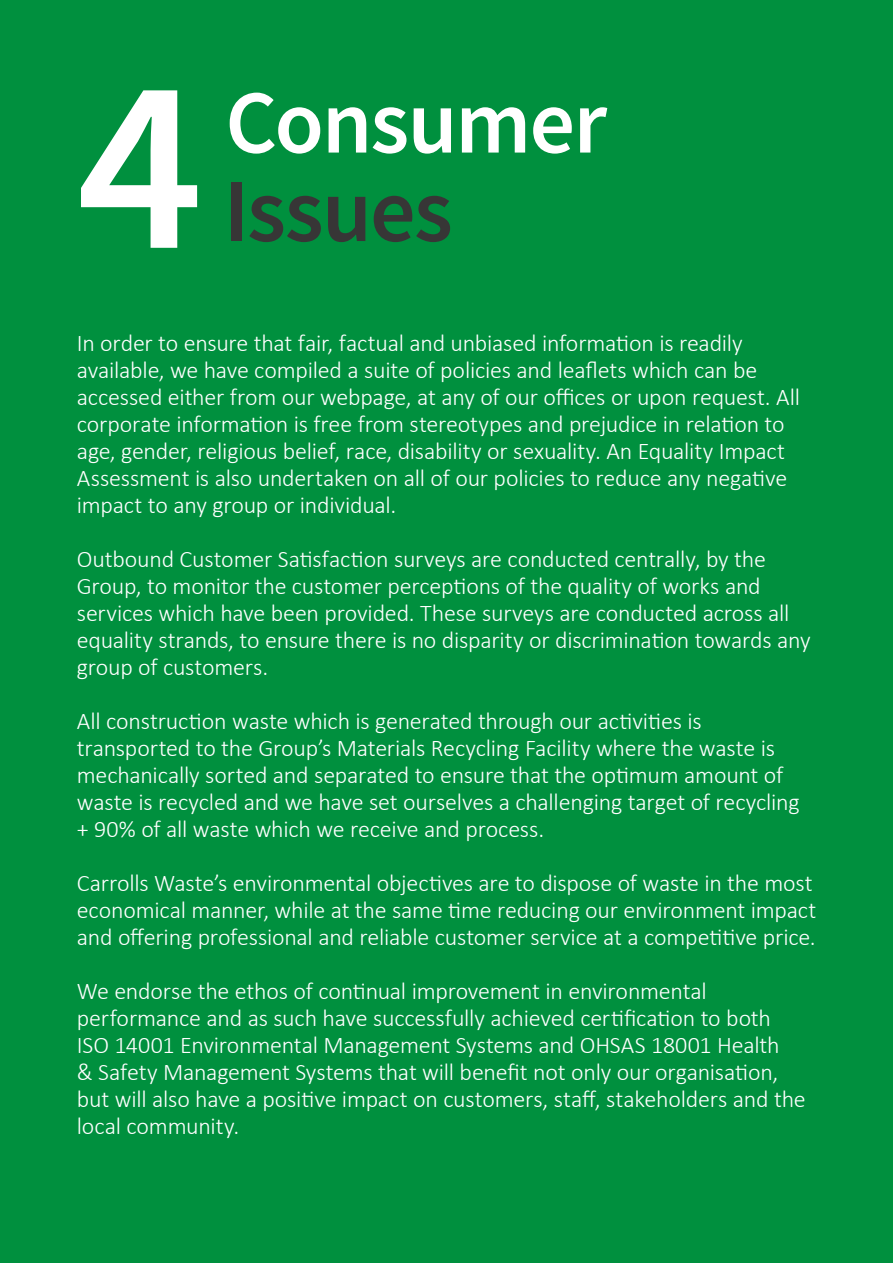
<style>
.page{position:relative;width:893px;height:1263px;background:#00903e}
.page>*{position:absolute;margin:0;border:0;box-sizing:border-box;transform-origin:0 0}
.t1{font:600 247.5px "Source Sans Pro";color:#fff}
.t2{font:600 90px "Source Sans Pro";letter-spacing:-.02em;color:#fff}
.t3{font:600 90px "Source Sans Pro";letter-spacing:-.02em;color:#373636}
.t4{font:300 24px/27px "Calibri";letter-spacing:-.01em;color:#fff}
</style>
<div class="page">
<h1 class="t1" style="left:77px;top:9px;width:128px">4</h1>
<h2 class="t2" style="left:225px;top:66px;width:383px">Consumer</h2>
<h2 class="t3" style="left:224px;top:154px;width:230px">Issues</h2>
<p class="t4" style="left:77px;top:328px;width:725px">In order to ensure that fair, factual and unbiased information is readily available, we have compiled a suite of policies and leaflets which can be accessed either from our webpage, at any of our offices or upon request. All corporate information is free from stereotypes and prejudice in relation to age, gender, religious belief, race, disability or sexuality. An Equality Impact Assessment is also undertaken on all of our policies to reduce any negative impact to any group or individual.</p>
<p class="t4" style="left:77px;top:544px;width:735px">Outbound Customer Satisfaction surveys are conducted centrally, by the Group, to monitor the customer perceptions of the quality of works and services which have been provided. These surveys are conducted across all equality strands, to ensure there is no disparity or discrimination towards any group of customers.</p>
<p class="t4" style="left:77px;top:706px;width:724px">All construction waste which is generated through our activities is transported to the Group’s Materials Recycling Facility where the waste is mechanically sorted and separated to ensure that the optimum amount of waste is recycled and we have set ourselves a challenging target of recycling + 90% of all waste which we receive and process.</p>
<p class="t4" style="left:77px;top:868px;width:741px">Carrolls Waste’s environmental objectives are to dispose of waste in the most economical manner, while at the same time reducing our environment impact and offering professional and reliable customer service at a competitive price.</p>
<p class="t4" style="left:77px;top:976px;width:730px">We endorse the ethos of continual improvement in environmental performance and as such have successfully achieved certification to both ISO 14001 Environmental Management Systems and OHSAS 18001 Health<br>&amp; Safety Management Systems that will benefit not only our organisation, but will also have a positive impact on customers, staff, stakeholders and the local community.</p>
</div>
